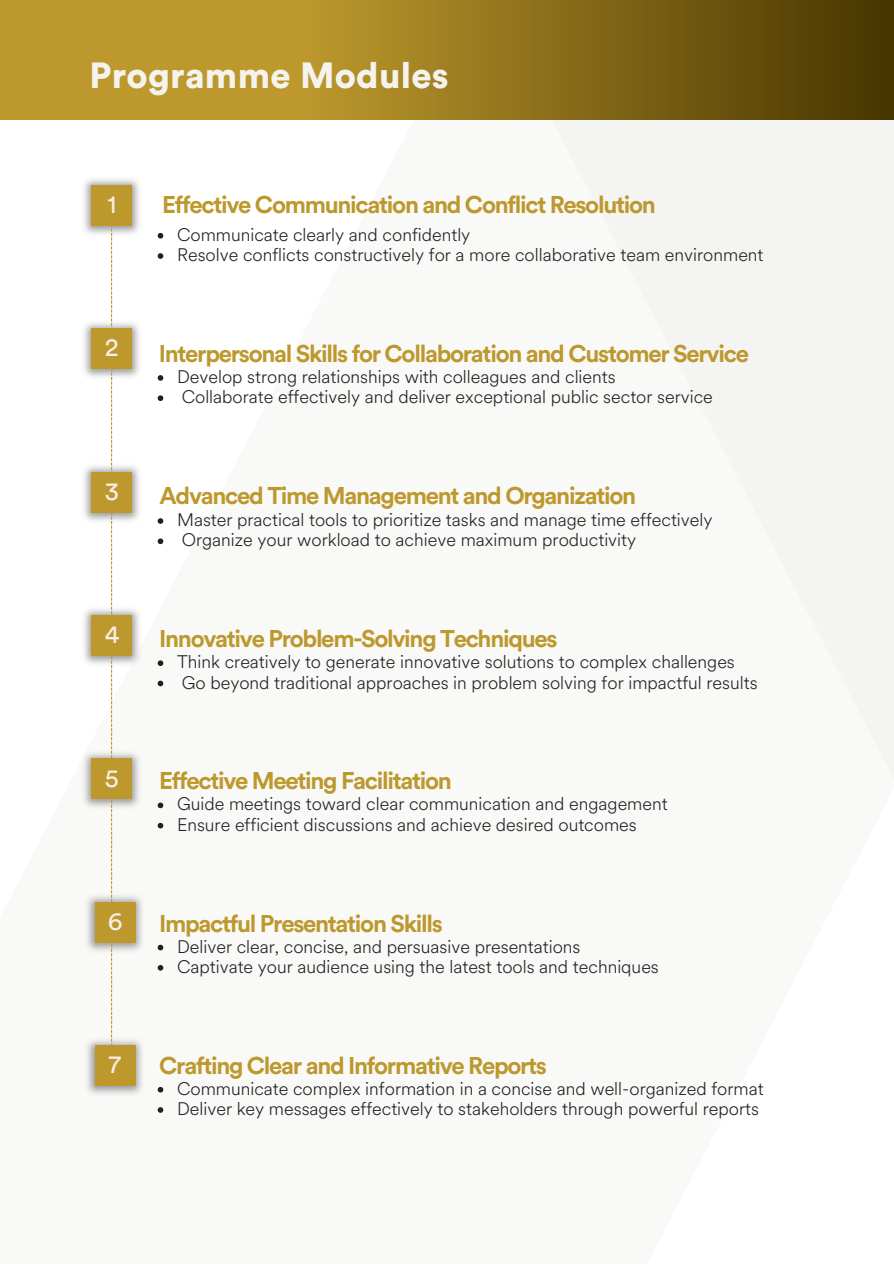
<style>
.page{position:relative;width:894px;height:1264px;background:#fff}
.page>*{position:absolute;margin:0;border:0;box-sizing:border-box;transform-origin:0 0}
.t1{font:900 36px "Circular Std";letter-spacing:.01em;color:#f4f3ee}
.t2{font:25.35px "Circular Std";color:#f8ede8}
.t3{font:700 24px "Circular Std";letter-spacing:-.055em;color:#bc982d}
.t4{font:300 18px "Circular Spotify Text";color:#202020}
</style>
<div class="page">
<img style="left:0;top:119px;width:893px;height:994px">
<svg style="left:0;top:0;width:893px;height:119px"></svg>
<svg style="left:111px;top:238px;width:1px;height:797px"></svg>
<img style="left:80px;top:175px;width:63px;height:63px">
<div style="left:92px;top:185px;width:40px;height:40px;background:#bc982d"></div>
<img style="left:80px;top:318px;width:63px;height:64px">
<div style="left:92px;top:328px;width:40px;height:41px;background:#bc982d"></div>
<img style="left:80px;top:461px;width:63px;height:64px">
<div style="left:92px;top:472px;width:40px;height:40px;background:#bc982d"></div>
<img style="left:80px;top:605px;width:63px;height:63px">
<div style="left:92px;top:615px;width:40px;height:40px;background:#bc982d"></div>
<img style="left:80px;top:748px;width:63px;height:63px">
<div style="left:92px;top:758px;width:40px;height:41px;background:#bc982d"></div>
<img style="left:83px;top:891px;width:63px;height:64px">
<div style="left:95px;top:902px;width:40px;height:40px;background:#bc982d"></div>
<img style="left:83px;top:1035px;width:63px;height:63px">
<div style="left:95px;top:1045px;width:40px;height:40px;background:#bc982d"></div>
<svg style="left:158px;top:518px;width:5px;height:6px"></svg>
<svg style="left:158px;top:538px;width:5px;height:6px"></svg>
<svg style="left:158px;top:660px;width:5px;height:6px"></svg>
<svg style="left:158px;top:680px;width:5px;height:6px"></svg>
<svg style="left:158px;top:375px;width:5px;height:6px"></svg>
<svg style="left:158px;top:395px;width:5px;height:6px"></svg>
<svg style="left:158px;top:233px;width:5px;height:5px"></svg>
<svg style="left:158px;top:253px;width:5px;height:6px"></svg>
<svg style="left:158px;top:802px;width:5px;height:6px"></svg>
<svg style="left:158px;top:822px;width:5px;height:6px"></svg>
<svg style="left:158px;top:944px;width:5px;height:6px"></svg>
<svg style="left:158px;top:965px;width:5px;height:5px"></svg>
<svg style="left:158px;top:1086px;width:5px;height:6px"></svg>
<svg style="left:158px;top:1107px;width:5px;height:5px"></svg>
<h2 class="t1" style="left:89px;top:59px;width:361px">Programme Modules</h2>
<p class="t2" style="left:107px;top:192px;width:10px">1</p>
<h2 class="t3" style="left:162px;top:193px;width:495px">Effective Communication and Conflict Resolution</h2>
<p class="t4" style="left:177px;top:222px;width:295px">Communicate clearly and confidently</p>
<p class="t4" style="left:177px;top:242px;width:588px">Resolve conflicts constructively for a more collaborative team environment</p>
<h1 class="t2" style="left:105px;top:336px;width:15px">2</h1>
<p class="t3" style="left:159px;top:342px;width:591px">Interpersonal Skills for Collaboration and Customer Service</p>
<p class="t4" style="left:177px;top:364px;width:440px">Develop strong relationships with colleagues and clients</p>
<p class="t4" style="left:182px;top:384px;width:532px">Collaborate effectively and deliver exceptional public sector service</p>
<p class="t2" style="left:105px;top:479px;width:16px">3</p>
<p class="t3" style="left:159px;top:484px;width:478px">Advanced Time Management and Organization</p>
<p class="t4" style="left:177px;top:507px;width:537px">Master practical tools to prioritize tasks and manage time effectively</p>
<p class="t4" style="left:182px;top:527px;width:456px">Organize your workload to achieve maximum productivity</p>
<p class="t2" style="left:105px;top:622px;width:16px">4</p>
<p class="t3" style="left:159px;top:628px;width:400px">Innovative Problem-Solving Techniques</p>
<p class="t4" style="left:177px;top:649px;width:559px">Think creatively to generate innovative solutions to complex challenges</p>
<p class="t4" style="left:182px;top:670px;width:577px">Go beyond traditional approaches in problem solving for impactful results</p>
<p class="t2" style="left:105px;top:766px;width:15px">5</p>
<h2 class="t3" style="left:159px;top:770px;width:294px">Effective Meeting Facilitation</h2>
<p class="t4" style="left:177px;top:791px;width:492px">Guide meetings toward clear communication and engagement</p>
<p class="t4" style="left:177px;top:812px;width:461px">Ensure efficient discussions and achieve desired outcomes</p>
<p class="t2" style="left:108px;top:909px;width:16px">6</p>
<h2 class="t3" style="left:159px;top:912px;width:285px">Impactful Presentation Skills</h2>
<p class="t4" style="left:177px;top:934px;width:405px">Deliver clear, concise, and persuasive presentations</p>
<p class="t4" style="left:177px;top:954px;width:483px">Captivate your audience using the latest tools and techniques</p>
<p class="t2" style="left:109px;top:1052px;width:14px">7</p>
<h2 class="t3" style="left:159px;top:1054px;width:389px">Crafting Clear and Informative Reports</h2>
<p class="t4" style="left:177px;top:1076px;width:588px">Communicate complex information in a concise and well-organized format</p>
<p class="t4" style="left:177px;top:1096px;width:583px">Deliver key messages effectively to stakeholders through powerful reports</p>
</div>
